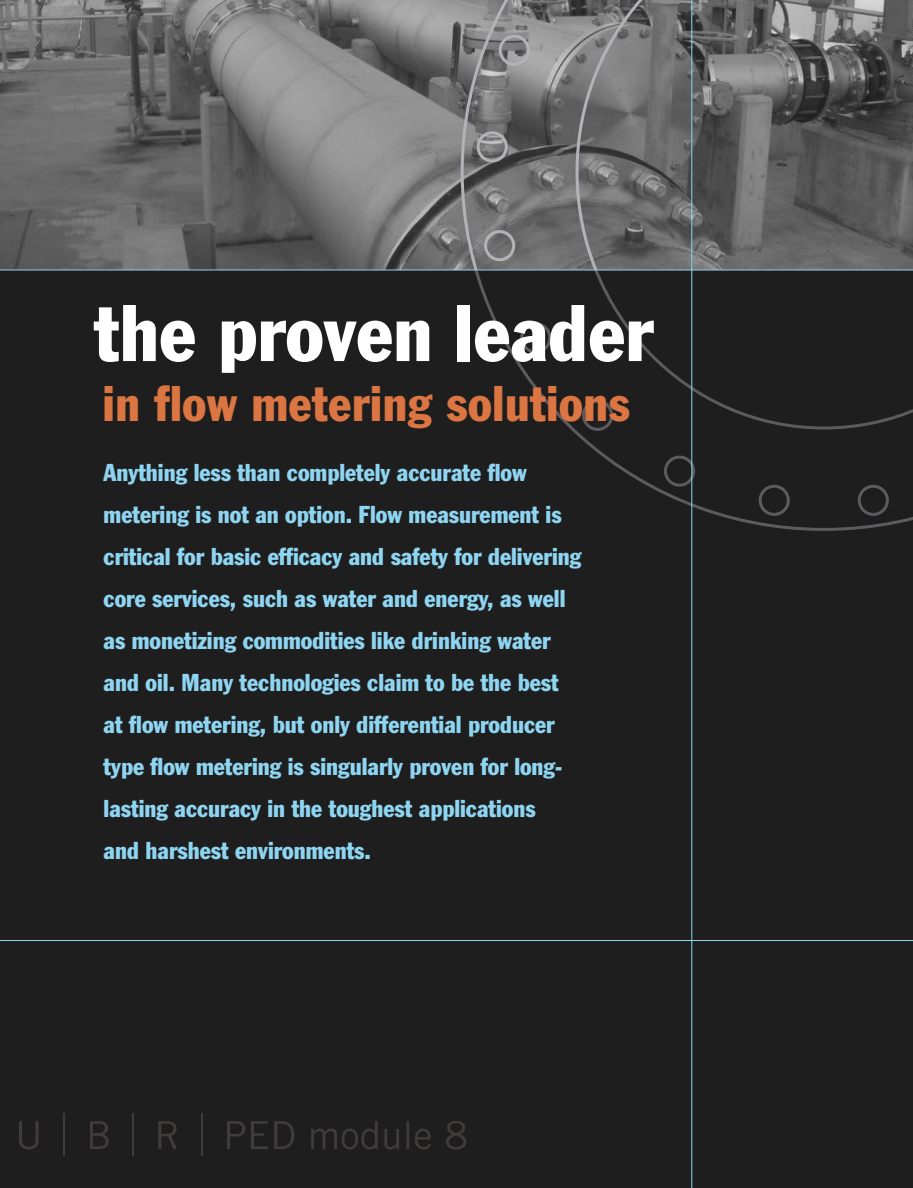
<style>
.page{position:relative;width:913px;height:1188px;background:#1f1e1e}
.page>*{position:absolute;margin:0;border:0;box-sizing:border-box;transform-origin:0 0}
.t1{font:condensed 78.75px "Franklin Gothic";letter-spacing:.005em;color:#fff}
.t2{font:condensed 49.2px "Franklin Gothic";letter-spacing:.015em;color:#db7643}
.t3{font:condensed 24px/42px "Franklin Gothic";color:#8ed5f2}
</style>
<div class="page">
<svg style="left:475px;top:271px;width:438px;height:260px"></svg>
<img style="left:0;top:0;width:460px;height:270px">
<hr style="left:0;top:270px;width:913px;height:1px;background:#8ed5f2">
<hr style="left:0;top:940px;width:913px;height:1px;background:#8ed5f2">
<hr style="left:691px;top:0;width:1px;height:1188px;background:#8ed5f2">
<svg style="left:19px;top:1141px;width:20px;height:8px"></svg>
<hr style="left:63px;top:1113px;width:2px;height:42px;background:#403c3c">
<svg style="left:90px;top:1121px;width:19px;height:28px"></svg>
<hr style="left:132px;top:1113px;width:2px;height:42px;background:#403c3c">
<svg style="left:158px;top:1121px;width:19px;height:28px"></svg>
<hr style="left:201px;top:1113px;width:2px;height:42px;background:#403c3c">
<svg style="left:227px;top:1121px;width:239px;height:28px"></svg>
<svg style="left:460px;top:0;width:453px;height:270px"></svg>
<h1 class="t1" style="left:94px;top:305px;width:560px">the proven leader</h1>
<h2 class="t2" style="left:103px;top:386px;width:528px">in flow metering solutions</h2>
<p class="t3" style="left:104px;top:453px;width:479px">Anything less than completely accurate flow metering is not an option. Flow measurement is critical for basic efficacy and safety for delivering core services, such as water and energy, as well as monetizing commodities like drinking water and oil. Many technologies claim to be the best at flow metering, but only differential producer type flow metering is singularly proven for long&shy;lasting accuracy in the toughest applications<br>and harshest environments.</p>
</div>
